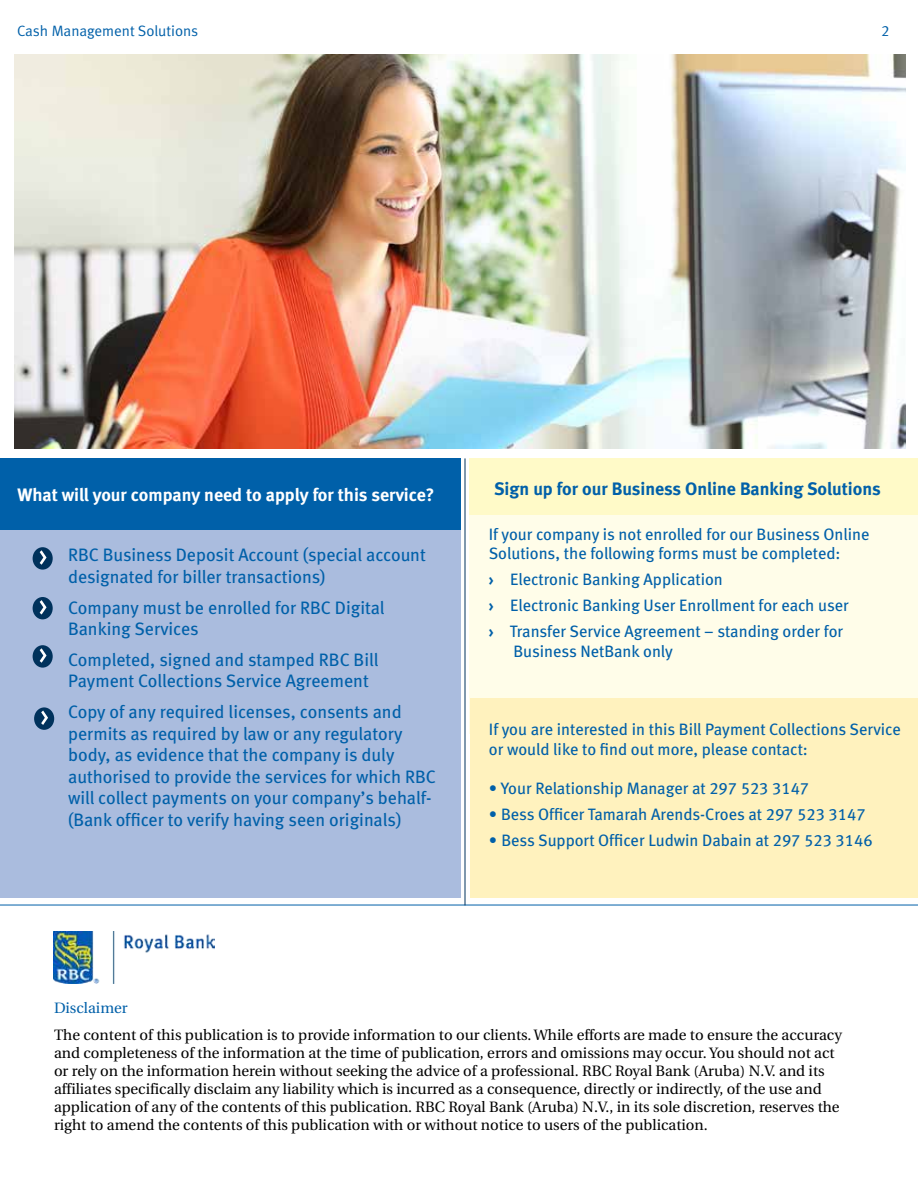
<style>
.page{position:relative;width:918px;height:1188px;background:#fff}
.page>*{position:absolute;margin:0;border:0;box-sizing:border-box;transform-origin:0 0}
.t1{font:18px/21.6px "Meta Book LF";color:#0060a9}
.t2{font:18px "Meta Bold LF";color:#fff}
.t3{font:18px "Meta Bold LF";color:#0060a9}
.t4{font:16.5px/19.8px "Meta Book LF";color:#0060a9}
.t5{font:15px/18px "Utopia";color:#000}
.t6{font:15px "Meta Normal LF";color:#0060a9}
.t7{font:15px "Utopia";color:#0060a9}
.s1{font-family:"Meta Bold LF"}
</style>
<div class="page">
<div style="left:470px;top:458px;width:448px;height:276px;background:#fffde9"></div>
<hr style="left:0;top:905px;width:918px;height:1px;background:#0060a9">
<img style="left:54px;top:932px;width:161px;height:52px">
<div style="left:471px;top:698px;width:447px;height:200px;background:#fff2be"></div>
<div style="left:0;top:530px;width:460px;height:368px;background:#aabcde"></div>
<div style="left:0;top:458px;width:460px;height:72px;background:#0060a9"></div>
<hr style="left:465px;top:458px;width:1px;height:447px;background:#00325c">
<div style="left:33px;top:547px;width:20px;height:23px;background:#00325c;border-radius:50%"></div>
<svg style="left:40px;top:550px;width:7px;height:15px"></svg>
<div style="left:33px;top:597px;width:20px;height:22px;background:#00325c;border-radius:50%"></div>
<svg style="left:40px;top:600px;width:7px;height:15px"></svg>
<div style="left:33px;top:645px;width:20px;height:23px;background:#00325c;border-radius:50%"></div>
<svg style="left:40px;top:648px;width:7px;height:15px"></svg>
<div style="left:34px;top:707px;width:20px;height:23px;background:#00325c;border-radius:50%"></div>
<svg style="left:41px;top:711px;width:7px;height:14px"></svg>
<img style="left:15px;top:55px;width:890px;height:394px">
<div style="left:470px;top:458px;width:448px;height:57px;background:#fffac8"></div>
<p class="t6" style="left:17px;top:22px;width:183px">Cash Management Solutions</p>
<p class="t6" style="left:881px;top:22px;width:10px">2</p>
<p class="t2" style="left:18px;top:484px;width:418px">What will your company need to apply for this service?</p>
<p class="t3" style="left:494px;top:478px;width:388px">Sign up for our Business Online Banking Solutions</p>
<p class="t1" style="left:68px;top:544px;width:359px">RBC Business Deposit Account (special account designated for biller transactions)</p>
<p class="t1" style="left:68px;top:596px;width:318px">Company must be enrolled for RBC Digital<br>Banking Services</p>
<p class="t1" style="left:68px;top:648px;width:312px">Completed, signed and stamped RBC Bill<br>Payment Collections Service Agreement</p>
<p class="t1" style="left:68px;top:701px;width:370px">Copy of any required licenses, consents and permits as required by law or any regulatory body, as evidence that the company is duly authorised to provide the services for which RBC will collect payments on your company’s behalf-(Bank officer to verify having seen originals)</p>
<p class="t4" style="left:489px;top:524px;width:382px">If your company is not enrolled for our Business Online<br>Solutions, the following forms must be completed:</p>
<p class="t4" style="left:489px;top:566px;width:362px;line-height:25.8px"><span class="s1">›</span> Electronic Banking Application<br><span class="s1">›</span> Electronic Banking User Enrollment for each user <span class="s1">›</span> Transfer Service Agreement – standing order for</p>
<p class="t4" style="left:513px;top:641px;width:161px">Business NetBank only</p>
<p class="t4" style="left:489px;top:719px;width:413px">If you are interested in this Bill Payment Collections Service or would like to find out more, please contact:</p>
<p class="t4" style="left:489px;top:778px;width:322px">• Your Relationship Manager at 297 523 3147</p>
<p class="t4" style="left:489px;top:804px;width:378px">• Bess Officer Tamarah Arends-Croes at 297 523 3147</p>
<p class="t4" style="left:489px;top:830px;width:385px">• Bess Support Officer Ludwin Dabain at 297 523 3146</p>
<p class="t7" style="left:54px;top:999px;width:75px">Disclaimer</p>
<p class="t5" style="left:54px;top:1026px;width:790px">The content of this publication is to provide information to our clients. While efforts are made to ensure the accuracy and completeness of the information at the time of publication, errors and omissions may occur. You should not act or rely on the information herein without seeking the advice of a professional. RBC Royal Bank (Aruba) N.V. and its affiliates specifically disclaim any liability which is incurred as a consequence, directly or indirectly, of the use and application of any of the contents of this publication. RBC Royal Bank (Aruba) N.V., in its sole discretion, reserves the right to amend the contents of this publication with or without notice to users of the publication.</p>
</div>
